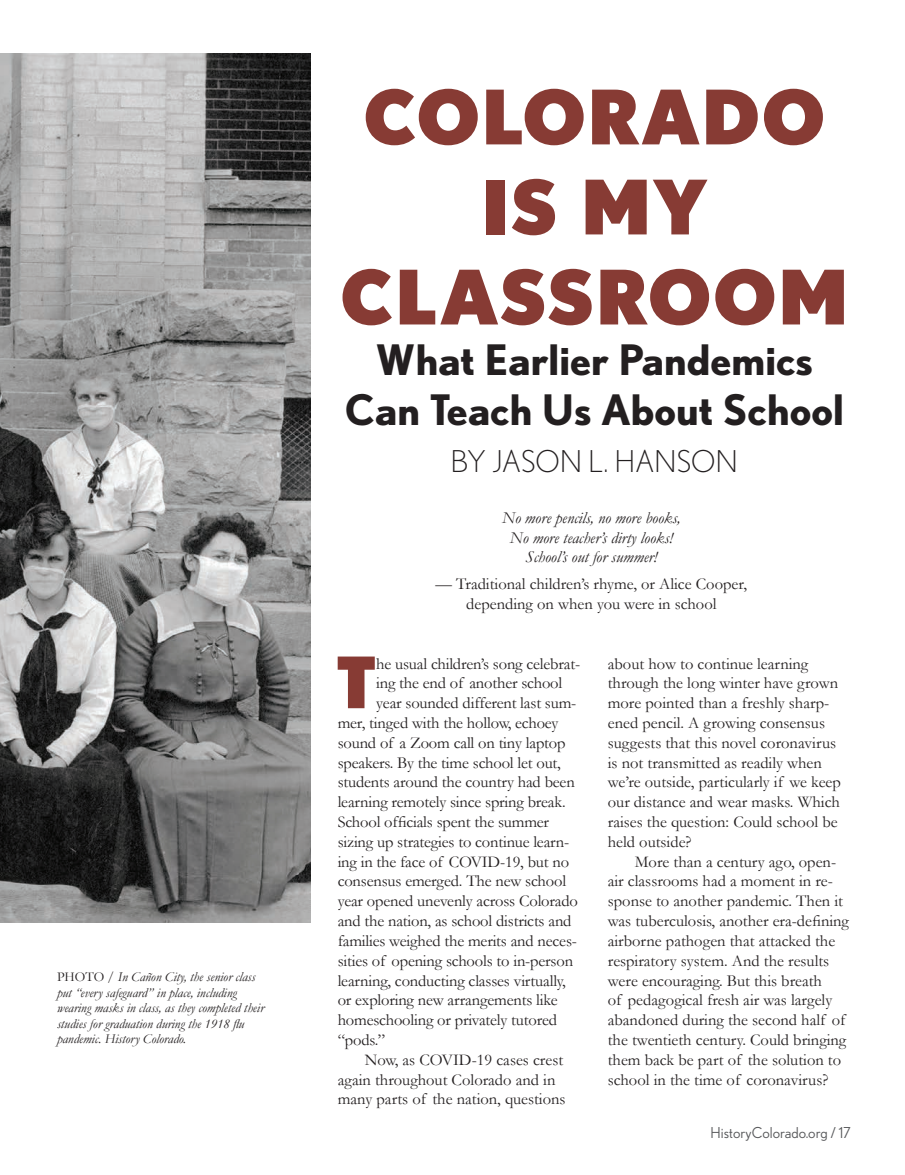
<style>
.page{position:relative;width:905px;height:1175px;background:#fff}
.page>*{position:absolute;margin:0;border:0;box-sizing:border-box;transform-origin:0 0}
.t1{font:900 75px/90px "Nobel";letter-spacing:.025em;color:#873b34;text-align:center}
.t2{font:900 70.8px "Nobel";color:#873b34}
.t3{font:700 42px/50.4px "Nobel";color:#231f20;text-align:center}
.t4{font:300 30px "Nobel";letter-spacing:.005em;color:#231f20}
.t5{font:16.5px/19.8px "Garamond";color:#231f20}
.t6{font:italic 16.5px/19.8px "Garamond";color:#231f20;text-align:center}
.t7{font:15px "Nobel";color:#57585a}
.t8{font:italic 13.5px/15.5px "Garamond";color:#231f20}
.s1{font-style:normal}
</style>
<div class="page">
<img style="left:0;top:54px;width:310px;height:868px">
<p class="t8" style="left:57px;top:969px;width:208px"><span class="s1">PHOTO /</span> In Cañon City, the senior class put “every safeguard” in place, including wearing masks in class, as they completed their studies for graduation during the 1918 flu pandemic. History Colorado.</p>
<h1 class="t1" style="left:340px;top:70px;width:509px">COLORADO<br>IS MY<br>CLASSROOM</h1>
<h3 class="t3" style="left:345px;top:333px;width:500px">What Earlier Pandemics<br>Can Teach Us About School</h3>
<h3 class="t4" style="left:451px;top:444px;width:288px">BY JASON L. HANSON</h3>
<p class="t6" style="left:502px;top:507px;width:180px">No more pencils, no more books,<br>No more teacher’s dirty looks!<br>School’s out for summer!</p>
<p class="t5" style="left:435px;top:573px;width:313px;text-align:center">— Traditional children’s rhyme, or Alice Cooper, depending on when you were in school</p>
<h2 class="t2" style="left:336px;top:639px;width:42px">T</h2>
<p class="t5" style="left:376px;top:653px;width:205px">he usual children’s song celebrat-</p>
<p class="t5" style="left:376px;top:673px;width:187px">ing the end of another school</p>
<p class="t5" style="left:376px;top:692px;width:202px">year sounded different last sum-</p>
<p class="t5" style="left:337px;top:712px;width:222px">mer, tinged with the hollow, echoey</p>
<p class="t5" style="left:337px;top:732px;width:229px">sound of a Zoom call on tiny laptop</p>
<p class="t5" style="left:337px;top:752px;width:225px">speakers. By the time school let out,</p>
<p class="t5" style="left:337px;top:772px;width:238px">students around the country had been</p>
<p class="t5" style="left:337px;top:791px;width:229px">learning remotely since spring break.</p>
<p class="t5" style="left:337px;top:811px;width:213px">School officials spent the summer</p>
<p class="t5" style="left:337px;top:831px;width:233px">sizing up strategies to continue learn-</p>
<p class="t5" style="left:337px;top:851px;width:233px">ing in the face of COVID-19, but no</p>
<p class="t5" style="left:337px;top:871px;width:230px">consensus emerged. The new school</p>
<p class="t5" style="left:337px;top:890px;width:242px">year opened unevenly across Colorado</p>
<p class="t5" style="left:337px;top:910px;width:235px">and the nation, as school districts and</p>
<p class="t5" style="left:337px;top:930px;width:241px">families weighed the merits and neces-</p>
<p class="t5" style="left:337px;top:950px;width:237px">sities of opening schools to in-person</p>
<p class="t5" style="left:337px;top:970px;width:230px">learning, conducting classes virtually,</p>
<p class="t5" style="left:337px;top:989px;width:221px">or exploring new arrangements like</p>
<p class="t5" style="left:337px;top:1009px;width:221px">homeschooling or privately tutored</p>
<p class="t5" style="left:337px;top:1029px;width:49px">“pods.”</p>
<p class="t5" style="left:364px;top:1049px;width:200px">Now, as COVID-19 cases crest</p>
<p class="t5" style="left:337px;top:1069px;width:219px">again throughout Colorado and in</p>
<p class="t5" style="left:337px;top:1088px;width:229px">many parts of the nation, questions</p>
<p class="t5" style="left:608px;top:653px;width:235px">about how to continue learning through the long winter have grown more pointed than a freshly sharp&shy;ened pencil. A growing consensus suggests that this novel coronavirus is not transmitted as readily when we’re outside, particularly if we keep our distance and wear masks. Which raises the question: Could school be held outside?</p>
<p class="t5" style="left:608px;top:851px;width:243px;text-indent:27px">More than a century ago, open&shy;air classrooms had a moment in re&shy;sponse to another pandemic. Then it was tuberculosis, another era-defining airborne pathogen that attacked the respiratory system. And the results were encouraging. But this breath<br>of pedagogical fresh air was largely abandoned during the second half of the twentieth century. Could bringing them back be part of the solution to school in the time of coronavirus?</p>
<p class="t7" style="left:710px;top:1123px;width:142px">HistoryColorado.org / 17</p>
</div>
